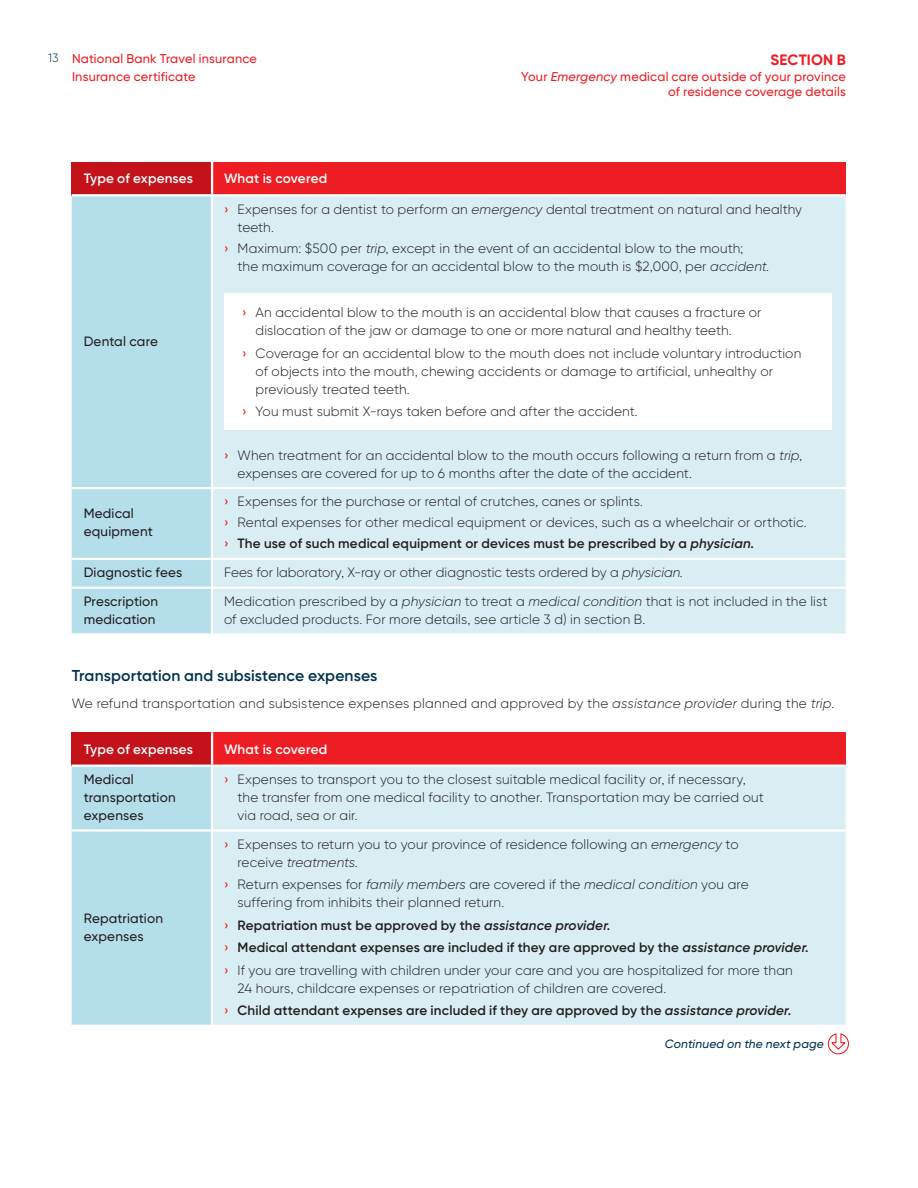
<style>
.page{position:relative;width:918px;height:1188px;background:#fff}
.page>*{position:absolute;margin:0;border:0;box-sizing:border-box;transform-origin:0 0}
.t1{font:600 15.75px "Gilroy BN";letter-spacing:.005em;color:#00314d}
.t2{font:700 15px "Gilroy BN";letter-spacing:.01em;color:#ee1d23}
.t3{font:300 13.5px/18px "Gilroy BN";letter-spacing:.01em;color:#231f20}
.t4{font:600 13.5px/22.5px "Gilroy BN";letter-spacing:.01em;color:#231f20}
.t5{font:500 13.5px/18px "Gilroy BN";letter-spacing:.01em;color:#231f20}
.t6{font:600 13.5px "Gilroy BN";letter-spacing:.01em;color:#fff}
.t7{font:500 12.75px/18px "Gilroy BN";letter-spacing:.015em;color:#ee1d23}
.t8{font:italic 500 12px "Gilroy BN";letter-spacing:.015em;color:#00314d}
.t9{font:300 12px "Gilroy BN";color:#00314d}
.s1{font-style:italic}
.s2{font-weight:500;color:#ee1d23}
.s3{font-weight:600}
.s4{font-weight:600;font-style:italic}
.s5{font-weight:300}
</style>
<div class="page">
<div style="left:72px;top:162px;width:140px;height:33px;background:#c4121a"></div>
<div style="left:212px;top:162px;width:634px;height:33px;background:#ee1d23"></div>
<div style="left:72px;top:196px;width:139px;height:437px;background:#b5deeb"></div>
<div style="left:213px;top:196px;width:633px;height:437px;background:#d9eef3"></div>
<hr style="left:211px;top:162px;width:2px;height:32px;background:#fff">
<hr style="left:72px;top:194px;width:140px;height:2px;background:#fff">
<hr style="left:212px;top:194px;width:634px;height:2px;background:#fff">
<hr style="left:72px;top:487px;width:140px;height:2px;background:#fff">
<hr style="left:212px;top:487px;width:634px;height:2px;background:#fff">
<hr style="left:72px;top:558px;width:140px;height:2px;background:#fff">
<hr style="left:212px;top:558px;width:634px;height:2px;background:#fff">
<hr style="left:72px;top:587px;width:140px;height:2px;background:#fff">
<hr style="left:212px;top:587px;width:634px;height:2px;background:#fff">
<div style="left:224px;top:293px;width:607px;height:137px;background:#fff"></div>
<div style="left:72px;top:732px;width:140px;height:34px;background:#c4121a"></div>
<div style="left:212px;top:732px;width:634px;height:34px;background:#ee1d23"></div>
<div style="left:72px;top:767px;width:139px;height:258px;background:#b5deeb"></div>
<div style="left:213px;top:767px;width:633px;height:258px;background:#d9eef3"></div>
<hr style="left:211px;top:732px;width:2px;height:33px;background:#fff">
<hr style="left:72px;top:765px;width:140px;height:2px;background:#fff">
<hr style="left:212px;top:765px;width:634px;height:2px;background:#fff">
<hr style="left:72px;top:829px;width:140px;height:3px;background:#fff">
<hr style="left:212px;top:829px;width:634px;height:3px;background:#fff">
<svg style="left:827px;top:1033px;width:22px;height:22px"></svg>
<p class="t7" style="left:72px;top:49px;width:187px">National Bank Travel insurance<br>Insurance certificate</p>
<p class="t9" style="left:48px;top:51px;width:12px">13</p>
<p class="t2" style="left:771px;top:50px;width:77px">SECTION B</p>
<p class="t7" style="left:521px;top:69px;width:326px;line-height:15px;text-align:right">Your <span class="s1">Emergency</span> medical care outside of your province of residence coverage details</p>
<p class="t6" style="left:84px;top:170px;width:111px">Type of expenses</p>
<p class="t6" style="left:224px;top:170px;width:105px">What is covered</p>
<p class="t5" style="left:84px;top:332px;width:76px">Dental care</p>
<p class="t5" style="left:84px;top:505px;width:71px">Medical equipment</p>
<p class="t3" style="left:238px;top:200px;width:566px;text-indent:-14px"><span class="s2">›</span> Expenses for a dentist to perform an <span class="s1">emergency</span> dental treatment on natural and healthy teeth.</p>
<p class="t3" style="left:238px;top:239px;width:533px;text-indent:-14px"><span class="s2">›</span> Maximum: $500 per <span class="s1">trip</span>, except in the event of an accidental blow to the mouth;<br>the maximum coverage for an accidental blow to the mouth is $2,000, per <span class="s1">accident</span>.</p>
<p class="t3" style="left:256px;top:304px;width:508px;text-indent:-14px"><span class="s2">›</span> An accidental blow to the mouth is an accidental blow that causes a fracture or dislocation of the jaw or damage to one or more natural and healthy teeth.</p>
<p class="t3" style="left:256px;top:344px;width:547px;text-indent:-14px"><span class="s2">›</span> Coverage for an accidental blow to the mouth does not include voluntary introduction of objects into the mouth, chewing accidents or damage to artificial, unhealthy or previously treated teeth.</p>
<p class="t3" style="left:242px;top:403px;width:397px"><span class="s2">›</span> You must submit X-rays taken before and after the accident.</p>
<p class="t3" style="left:238px;top:446px;width:566px;text-indent:-14px"><span class="s2">›</span> When treatment for an accidental blow to the mouth occurs following a return from a <span class="s1">trip</span>, expenses are covered for up to 6 months after the date of the accident.</p>
<p class="t3" style="left:224px;top:491px;width:584px;line-height:21px"><span class="s2">›</span> Expenses for the purchase or rental of crutches, canes or splints.<br><span class="s2">›</span> Rental expenses for other medical equipment or devices, such as a wheelchair or orthotic. <span class="s2">›</span> <span class="s3">The use of such medical equipment or devices must be prescribed by a</span> <span class="s4">physician</span><span class="s3">.</span></p>
<p class="t5" style="left:84px;top:563px;width:100px">Diagnostic fees</p>
<p class="t3" style="left:224px;top:563px;width:460px">Fees for laboratory, X-ray or other diagnostic tests ordered by a <span class="s1">physician</span>.</p>
<p class="t5" style="left:84px;top:592px;width:76px">Prescription medication</p>
<p class="t3" style="left:224px;top:592px;width:605px">Medication prescribed by a <span class="s1">physician</span> to treat a <span class="s1">medical condition</span> that is not included in the list of excluded products. For more details, see article 3 d) in section B.</p>
<p class="t1" style="left:72px;top:666px;width:307px">Transportation and subsistence expenses</p>
<p class="t3" style="left:72px;top:695px;width:764px">We refund transportation and subsistence expenses planned and approved by the <span class="s1">assistance provider</span> during the <span class="s1">trip</span>.</p>
<p class="t6" style="left:84px;top:741px;width:111px">Type of expenses</p>
<p class="t6" style="left:224px;top:741px;width:105px">What is covered</p>
<p class="t5" style="left:84px;top:770px;width:94px">Medical transportation expenses</p>
<p class="t3" style="left:238px;top:770px;width:528px;text-indent:-14px"><span class="s2">›</span> Expenses to transport you to the closest suitable medical facility or, if necessary, the transfer from one medical facility to another. Transportation may be carried out via road, sea or air.</p>
<p class="t5" style="left:84px;top:909px;width:81px">Repatriation expenses</p>
<p class="t3" style="left:238px;top:835px;width:503px;text-indent:-14px"><span class="s2">›</span> Expenses to return you to your province of residence following an <span class="s1">emergency</span> to receive <span class="s1">treatments</span>.</p>
<p class="t3" style="left:238px;top:875px;width:513px;text-indent:-14px"><span class="s2">›</span> Return expenses for <span class="s1">family members</span> are covered if the <span class="s1">medical condition</span> you are suffering from inhibits their planned return.</p>
<p class="t4" style="left:224px;top:914px;width:586px"><span class="s2">›</span> Repatriation must be approved by the <span class="s1">assistance provider</span>.<br><span class="s2">›</span> Medical attendant expenses are included if they are approved by the <span class="s1">assistance provider</span>. <span class="s2">›</span> <span class="s5">If you are travelling with children under your care and you are hospitalized for more than</span></p>
<p class="t3" style="left:224px;top:977px;width:569px;line-height:22.5px;text-indent:14px">24 hours, childcare expenses or repatriation of children are covered.<br><span class="s2">›</span> <span class="s3">Child attendant expenses are included if they are approved by the</span> <span class="s4">assistance provider</span><span class="s3">.</span></p>
<p class="t8" style="left:665px;top:1036px;width:161px">Continued on the next page</p>
</div>
